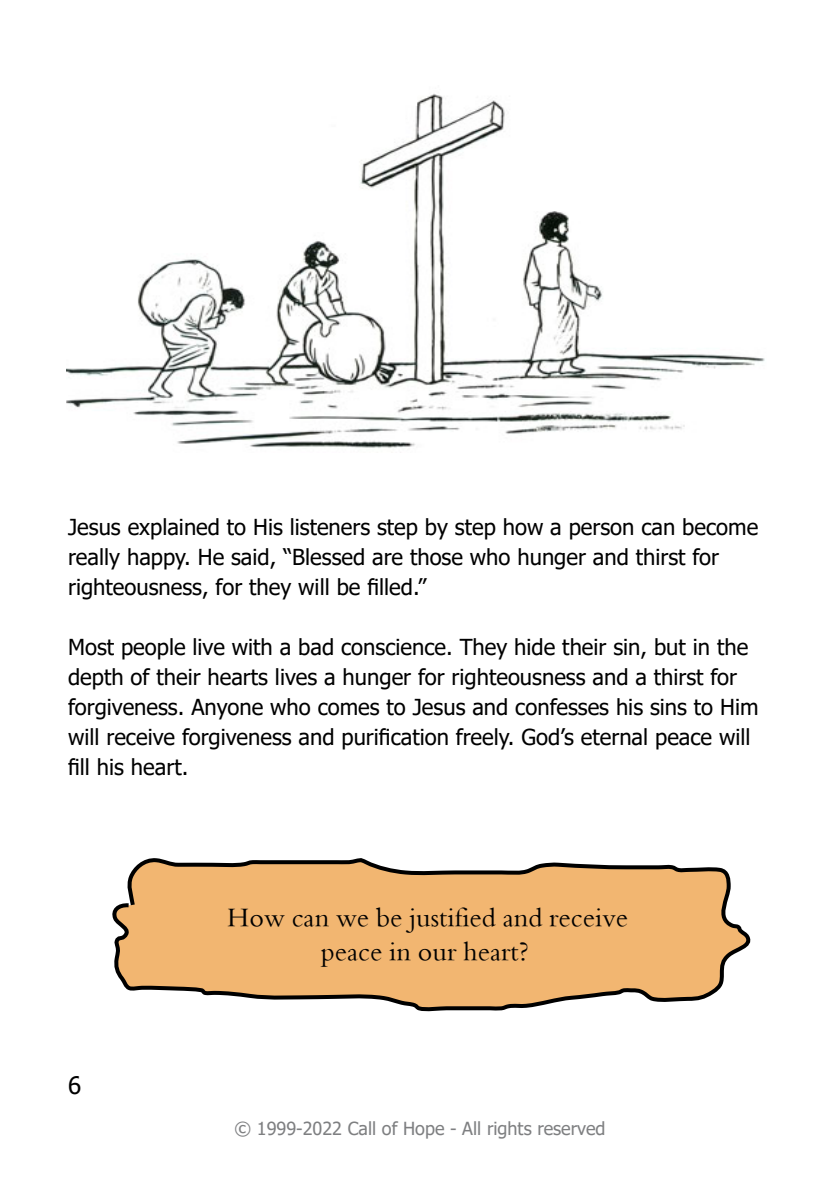
<style>
.page{position:relative;width:840px;height:1191px;background:#fff}
.page>*{position:absolute;margin:0;border:0;box-sizing:border-box;transform-origin:0 0}
.t1{font:28px/34px "Traditional Arabic";color:#000;text-align:center}
.t2{font:24px "Tahoma";color:#000}
.t3{font:22px/30px "Tahoma";color:#000}
.t4{font:18px "Tahoma";color:#7e7f81}
</style>
<div class="page">
<svg style="left:112px;top:858px;width:639px;height:154px"></svg>
<img style="left:66px;top:94px;width:699px;height:354px">
<p class="t3" style="left:68px;top:513px;width:691px">Jesus explained to His listeners step by step how a person can become really happy. He said, “Blessed are those who hunger and thirst for righteousness, for they will be filled.”</p>
<p class="t3" style="left:68px;top:633px;width:691px">Most people live with a bad conscience. They hide their sin, but in the depth of their hearts lives a hunger for righteousness and a thirst for forgiveness. Anyone who comes to Jesus and confesses his sins to Him will receive forgiveness and purification freely. God’s eternal peace will fill his heart.</p>
<p class="t2" style="left:68px;top:1069px;width:15px">6</p>
<p class="t1" style="left:227px;top:904px;width:402px">How can we be justified and receive peace in our heart?</p>
<p class="t4" style="left:234px;top:1116px;width:372px">© 1999-2022 Call of Hope - All rights reserved</p>
</div>
